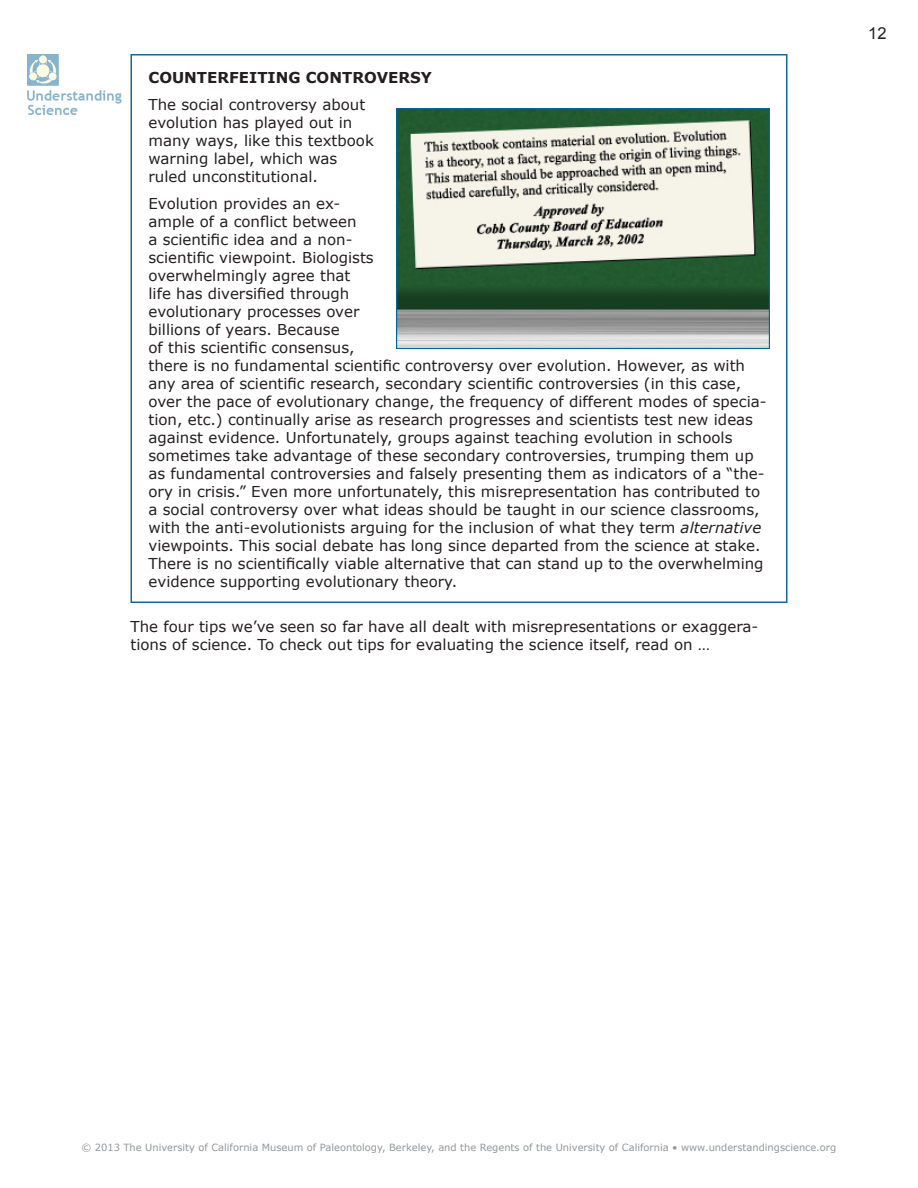
<style>
.page{position:relative;width:918px;height:1188px;background:#fff}
.page>*{position:absolute;margin:0;border:0;box-sizing:border-box;transform-origin:0 0}
.t1{font:16.5px "Arial";color:#231f20}
.t2{font:15px/18px "Verdana";color:#231f20}
.t3{font:700 15px "Verdana";color:#231f20}
.t4{font:9.9px "Verdana";color:#939598}
.s1{font-style:italic}
</style>
<div class="page">
<img style="left:27px;top:54px;width:95px;height:61px">
<img style="left:396px;top:108px;width:374px;height:241px">
<p class="t3" style="left:148px;top:68px;width:285px">COUNTERFEITING CONTROVERSY</p>
<p class="t2" style="left:148px;top:96px;width:227px">The social controversy about evolution has played out in many ways, like this textbook warning label, which was ruled unconstitutional.</p>
<p class="t2" style="left:148px;top:195px;width:620px">Evolution provides an ex-<br>ample of a conflict between<br>a scientific idea and a non-<br>scientific viewpoint. Biologists<br>overwhelmingly agree that<br>life has diversified through<br>evolutionary processes over<br>billions of years. Because<br>of this scientific consensus,<br>there is no fundamental scientific controversy over evolution. However, as with any area of scientific research, secondary scientific controversies (in this case, over the pace of evolutionary change, the frequency of different modes of specia&shy;tion, etc.) continually arise as research progresses and scientists test new ideas against evidence. Unfortunately, groups against teaching evolution in schools sometimes take advantage of these secondary controversies, trumping them up as fundamental controversies and falsely presenting them as indicators of a “the&shy;ory in crisis.” Even more unfortunately, this misrepresentation has contributed to a social controversy over what ideas should be taught in our science classrooms, with the anti-evolutionists arguing for the inclusion of what they term <span class="s1">alternative </span>viewpoints. This social debate has long since departed from the science at stake.<br>There is no scientifically viable alternative that can stand up to the overwhelming evidence supporting evolutionary theory.</p>
<p class="t2" style="left:131px;top:618px;width:629px">The four tips we’ve seen so far have all dealt with misrepresentations or exaggera&shy;tions of science. To check out tips for evaluating the science itself, read on …</p>
<p class="t1" style="left:868px;top:22px;width:20px">12</p>
<p class="t4" style="left:81px;top:1141px;width:756px">© 2013 The University of California Museum of Paleontology, Berkeley, and the Regents of the University of California • www.understandingscience.org</p>
</div>
